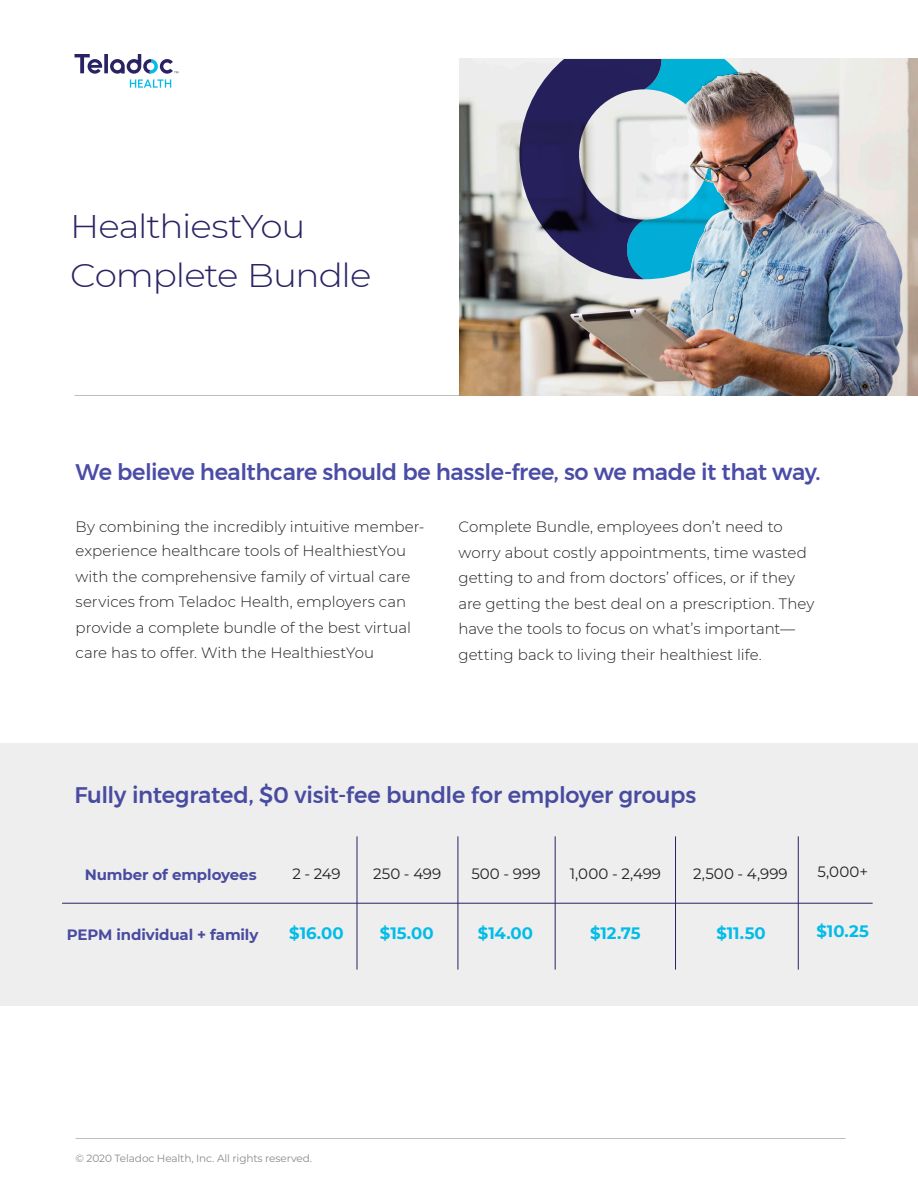
<style>
.page{position:relative;width:918px;height:1188px;background:#fff}
.page>*{position:absolute;margin:0;border:0;box-sizing:border-box;transform-origin:0 0}
.t1{font:300 32.7px "Montserrat";letter-spacing:-.03em;color:#292363;scale:1.1 1}
.t2{font:500 22.5px "Montserrat";letter-spacing:-.02em;color:#4a4ca6}
.t3{font:500 22.5px "Montserrat";letter-spacing:-.01em;color:#484b9f}
.t4{font:700 16.5px "Montserrat";color:#02bce8}
.t5{font:300 15px/25.5px "Montserrat";color:#231f20}
.t6{font:15px "Montserrat";letter-spacing:.005em;color:#231f20}
.t7{font:700 15px "Montserrat";letter-spacing:-.01em;color:#484b9f}
.t8{font:10.5px "Montserrat";letter-spacing:-.01em;color:#8a8a8e}
</style>
<div class="page">
<div style="left:0;top:743px;width:918px;height:263px;background:#eeeeef"></div>
<hr style="left:62px;top:903px;width:811px;height:1px;background:#292363">
<hr style="left:458px;top:836px;width:1px;height:134px;background:#292363">
<hr style="left:357px;top:836px;width:1px;height:134px;background:#292363">
<hr style="left:555px;top:836px;width:1px;height:134px;background:#292363">
<hr style="left:675px;top:836px;width:1px;height:134px;background:#292363">
<hr style="left:798px;top:836px;width:1px;height:134px;background:#292363">
<hr style="left:75px;top:395px;width:843px;height:1px;background:#bcbdc0">
<svg style="left:75px;top:54px;width:103px;height:34px"></svg>
<img style="left:459px;top:59px;width:459px;height:336px">
<svg style="left:519px;top:59px;width:275px;height:229px;background:#7b8ea9"></svg>
<img style="left:683px;top:73px;width:111px;height:215px">
<hr style="left:76px;top:1138px;width:770px;height:1px;background:#bcbdc0">
<p class="t1" style="left:70px;top:205px;width:215px">HealthiestYou</p>
<p class="t1" style="left:70px;top:253px;width:275px">Complete Bundle</p>
<p class="t2" style="left:76px;top:455px;width:746px">We believe healthcare should be hassle-free, so we made it that way.</p>
<p class="t5" style="left:76px;top:515px;width:351px;line-height:24px">By combining the incredibly intuitive member&shy;experience healthcare tools of HealthiestYou</p>
<p class="t5" style="left:76px;top:563px;width:337px">with the comprehensive family of virtual care services from Teladoc Health, employers can provide a complete bundle of the best virtual care has to offer. With the HealthiestYou</p>
<p class="t5" style="left:458px;top:514px;width:357px">Complete Bundle, employees don’t need to worry about costly appointments, time wasted getting to and from doctors’ offices, or if they are getting the best deal on a prescription. They have the tools to focus on what’s important— getting back to living their healthiest life.</p>
<p class="t3" style="left:75px;top:777px;width:623px">Fully integrated, $0 visit-fee bundle for employer groups</p>
<p class="t7" style="left:85px;top:864px;width:173px">Number of employees</p>
<p class="t7" style="left:67px;top:923px;width:193px">PEPM individual + family</p>
<p class="t6" style="left:292px;top:864px;width:50px">2 - 249</p>
<p class="t6" style="left:373px;top:864px;width:70px">250 - 499</p>
<p class="t6" style="left:471px;top:864px;width:71px">500 - 999</p>
<p class="t6" style="left:570px;top:864px;width:93px">1,000 - 2,499</p>
<p class="t6" style="left:693px;top:863px;width:96px">2,500 - 4,999</p>
<p class="t6" style="left:817px;top:862px;width:52px">5,000+</p>
<p class="t4" style="left:289px;top:921px;width:56px">$16.00</p>
<p class="t4" style="left:380px;top:921px;width:55px">$15.00</p>
<p class="t4" style="left:478px;top:921px;width:57px">$14.00</p>
<p class="t4" style="left:590px;top:921px;width:52px">$12.75</p>
<p class="t4" style="left:716px;top:921px;width:51px">$11.50</p>
<p class="t4" style="left:816px;top:920px;width:54px">$10.25</p>
<p class="t8" style="left:76px;top:1151px;width:238px">© 2020 Teladoc Health, Inc. All rights reserved.</p>
</div>
